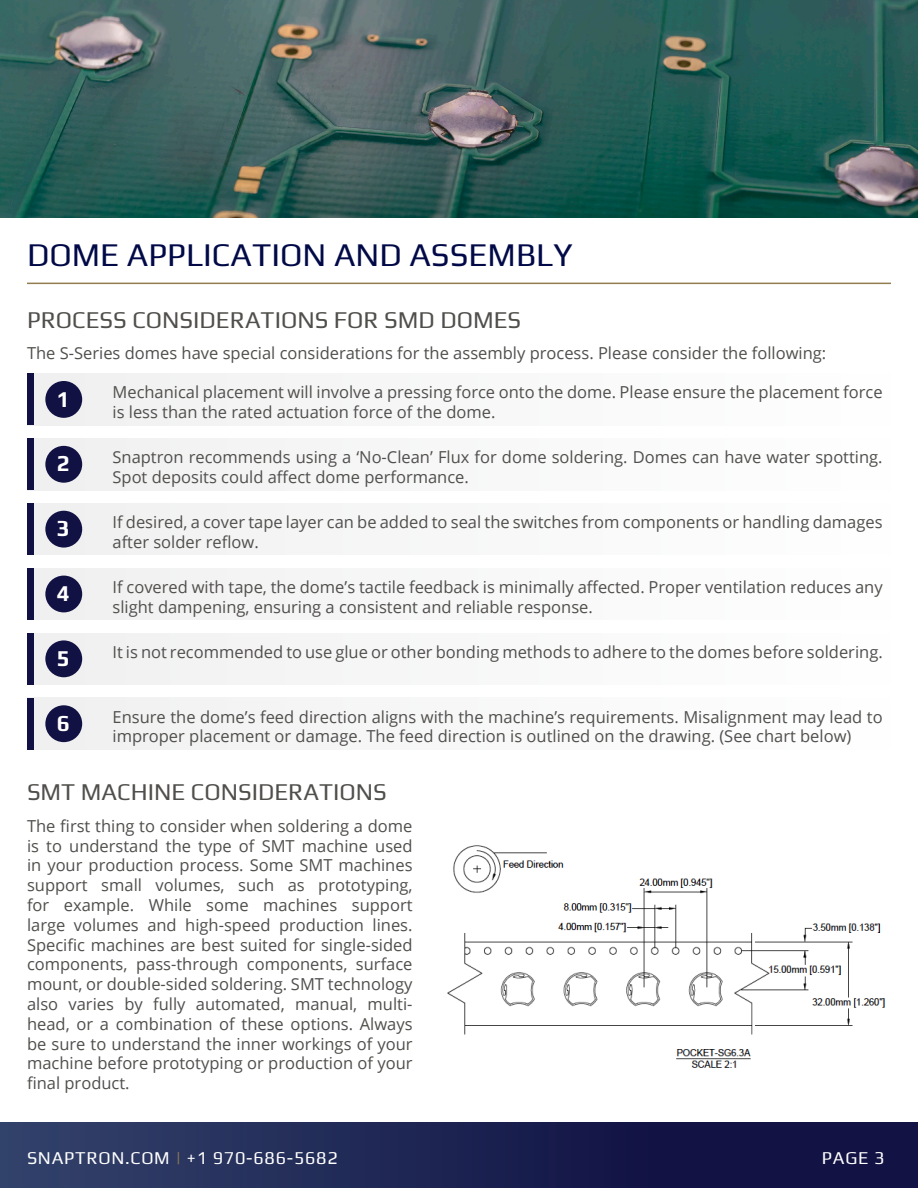
<style>
.page{position:relative;width:918px;height:1188px;background:#fff}
.page>*{position:absolute;margin:0;border:0;box-sizing:border-box;transform-origin:0 0}
.t1{font:33px "Play";color:#010a47}
.t2{font:24px "Play";color:#504f4c}
.t3{font:700 22.5px "Play";color:#fff}
.t4{font:18px "Play";letter-spacing:.04em;color:#fff}
.t5{font:16.5px/19.8px "Open Sans";color:#504f4c}
.s1{color:#927d4f}
</style>
<div class="page">
<div style="left:0;top:1122px;width:918px;height:66px;background:linear-gradient(to right,#304068,#0b083c)"></div>
<img style="left:0;top:0;width:918px;height:217px">
<div style="left:27px;top:374px;width:864px;height:51px;background:#f7f7f8"></div>
<div style="left:27px;top:374px;width:7px;height:51px;background:#121144"></div>
<div style="left:45px;top:381px;width:37px;height:37px;background:#121144;border-radius:50%"></div>
<div style="left:27px;top:438px;width:864px;height:52px;background:#f7f7f8"></div>
<div style="left:27px;top:438px;width:7px;height:52px;background:#121144"></div>
<div style="left:45px;top:446px;width:37px;height:37px;background:#121144;border-radius:50%"></div>
<div style="left:27px;top:503px;width:864px;height:52px;background:#f7f7f8"></div>
<div style="left:27px;top:503px;width:7px;height:52px;background:#121144"></div>
<div style="left:45px;top:511px;width:37px;height:37px;background:#121144;border-radius:50%"></div>
<div style="left:27px;top:568px;width:864px;height:52px;background:#f7f7f8"></div>
<div style="left:27px;top:568px;width:7px;height:52px;background:#121144"></div>
<div style="left:45px;top:576px;width:37px;height:36px;background:#121144;border-radius:50%"></div>
<hr style="left:27px;top:283px;width:864px;height:1px;background:#927d4f">
<img style="left:447px;top:845px;width:438px;height:223px">
<div style="left:27px;top:633px;width:864px;height:52px;background:#f7f7f8"></div>
<div style="left:27px;top:633px;width:7px;height:52px;background:#121144"></div>
<div style="left:45px;top:640px;width:37px;height:37px;background:#121144;border-radius:50%"></div>
<div style="left:27px;top:698px;width:864px;height:52px;background:#f7f7f8"></div>
<div style="left:27px;top:698px;width:7px;height:52px;background:#121144"></div>
<div style="left:45px;top:705px;width:37px;height:37px;background:#121144;border-radius:50%"></div>
<p class="t1" style="left:27px;top:232px;width:547px">DOME APPLICATION AND ASSEMBLY</p>
<p class="t2" style="left:27px;top:303px;width:496px">PROCESS CONSIDERATIONS FOR SMD DOMES</p>
<p class="t5" style="left:27px;top:343px;width:801px">The S-Series domes have special considerations for the assembly process. Please consider the following:</p>
<p class="t3" style="left:57px;top:383px;width:15px">1</p>
<p class="t5" style="left:113px;top:382px;width:772px">Mechanical placement will involve a pressing force onto the dome. Please ensure the placement force is less than the rated actuation force of the dome.</p>
<p class="t3" style="left:57px;top:448px;width:15px">2</p>
<p class="t5" style="left:113px;top:447px;width:772px">Snaptron recommends using a ‘No-Clean’ Flux for dome soldering. Domes can have water spotting.<br>Spot deposits could affect dome performance.</p>
<p class="t3" style="left:57px;top:513px;width:15px">3</p>
<p class="t5" style="left:113px;top:512px;width:772px">If desired, a cover tape layer can be added to seal the switches from components or handling damages after solder reflow.</p>
<p class="t3" style="left:57px;top:577px;width:15px">4</p>
<p class="t5" style="left:113px;top:577px;width:772px">If covered with tape, the dome’s tactile feedback is minimally affected. Proper ventilation reduces any slight dampening, ensuring a consistent and reliable response.</p>
<p class="t3" style="left:57px;top:642px;width:15px">5</p>
<p class="t5" style="left:113px;top:641px;width:772px">It is not recommended to use glue or other bonding methods to adhere to the domes before soldering.</p>
<p class="t3" style="left:57px;top:707px;width:15px">6</p>
<p class="t5" style="left:113px;top:706px;width:772px">Ensure the dome’s feed direction aligns with the machine’s requirements. Misalignment may lead to improper placement or damage. The feed direction is outlined on the drawing. (See chart below)</p>
<p class="t2" style="left:27px;top:775px;width:361px">SMT MACHINE CONSIDERATIONS</p>
<p class="t5" style="left:27px;top:816px;width:387px;text-align:justify">The first thing to consider when soldering a dome is to understand the type of SMT machine used in your production process. Some SMT machines support small volumes, such as prototyping, for example. While some machines support large volumes and high-speed production lines.<br>Specific machines are best suited for single-sided components, pass-through components, surface mount, or double-sided soldering. SMT technology also varies by fully automated, manual, multi&shy;head, or a combination of these options. Always be sure to understand the inner workings of your machine before prototyping or production of your final product.</p>
<p class="t4" style="left:27px;top:1145px;width:312px">SNAPTRON.COM <span class="s1">|</span> +1 970-686-5682</p>
<p class="t4" style="left:822px;top:1145px;width:64px">PAGE 3</p>
</div>
